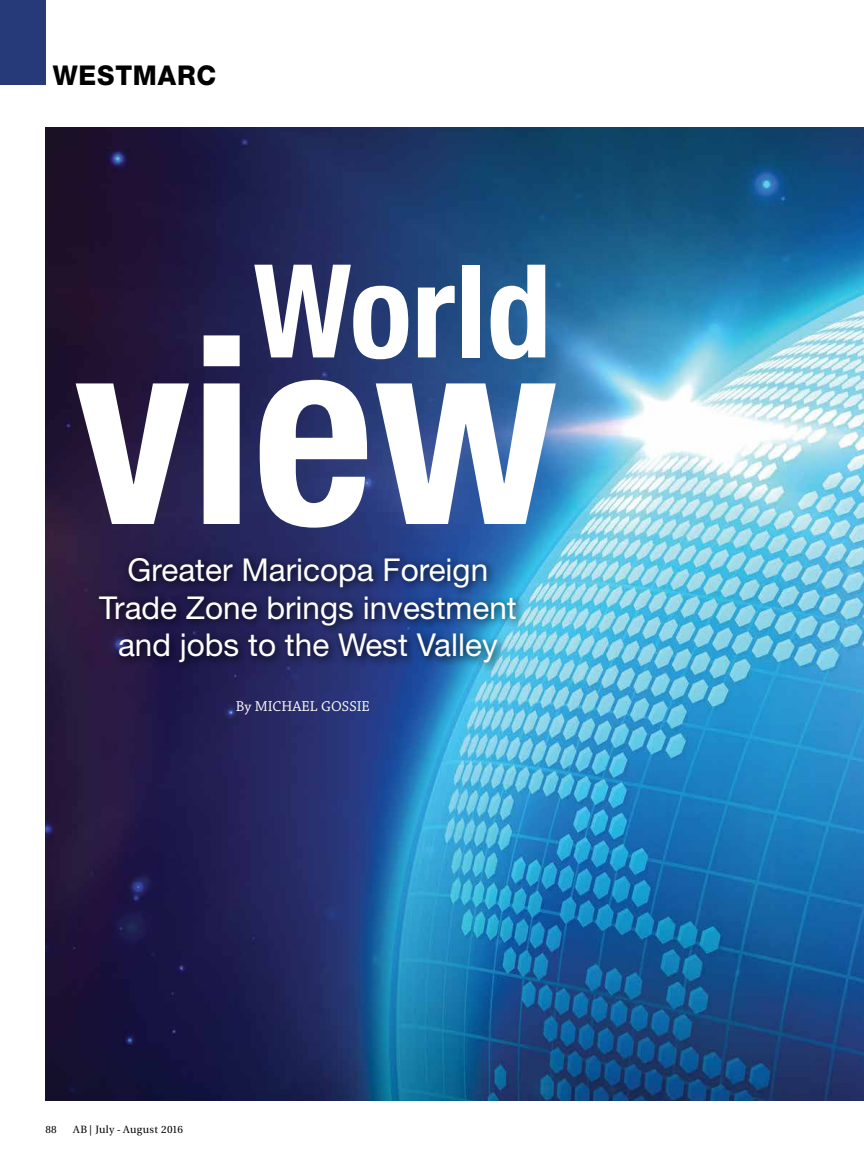
<style>
.page{position:relative;width:864px;height:1175px;background:#fff}
.page>*{position:absolute;margin:0;border:0;box-sizing:border-box;transform-origin:0 0}
.t1{font:700 condensed 261.15px "Helvetica Neue";color:#fff}
.t2{font:700 condensed 129.9px "Helvetica Neue";color:#fff}
.t3{font:31.5px/37.8px "Helvetica Neue";color:#fff;text-align:center}
.t4{font:800 27.3px "Helvetica Neue";letter-spacing:.035em;color:#000;scale:.95 1}
.t5{font:15px "Chaparral Pro";color:#fff}
.t6{font:10.5px "Utopia";letter-spacing:.025em;color:#000}
</style>
<div class="page">
<div style="left:0;top:0;width:46px;height:85px;background:#263a79"></div>
<img style="left:45px;top:128px;width:819px;height:972px">
<div style="left:93px;top:551px;width:433px;height:122px;background:#000;opacity:.75"></div>
<p class="t4" style="left:53px;top:59px;width:174px">WESTMARC</p>
<h2 class="t2" style="left:253px;top:232px;width:299px">World</h2>
<h1 class="t1" style="left:74px;top:273px;width:485px">view</h1>
<p class="t3" style="left:99px;top:550px;width:419px">Greater Maricopa Foreign<br>Trade Zone brings investment and jobs to the West Valley</p>
<p class="t5" style="left:236px;top:698px;width:136px">By MICHAEL GOSSIE</p>
<p class="t6" style="left:45px;top:1124px;width:13px">88</p>
<p class="t6" style="left:73px;top:1124px;width:111px">AB | July - August 2016</p>
</div>
